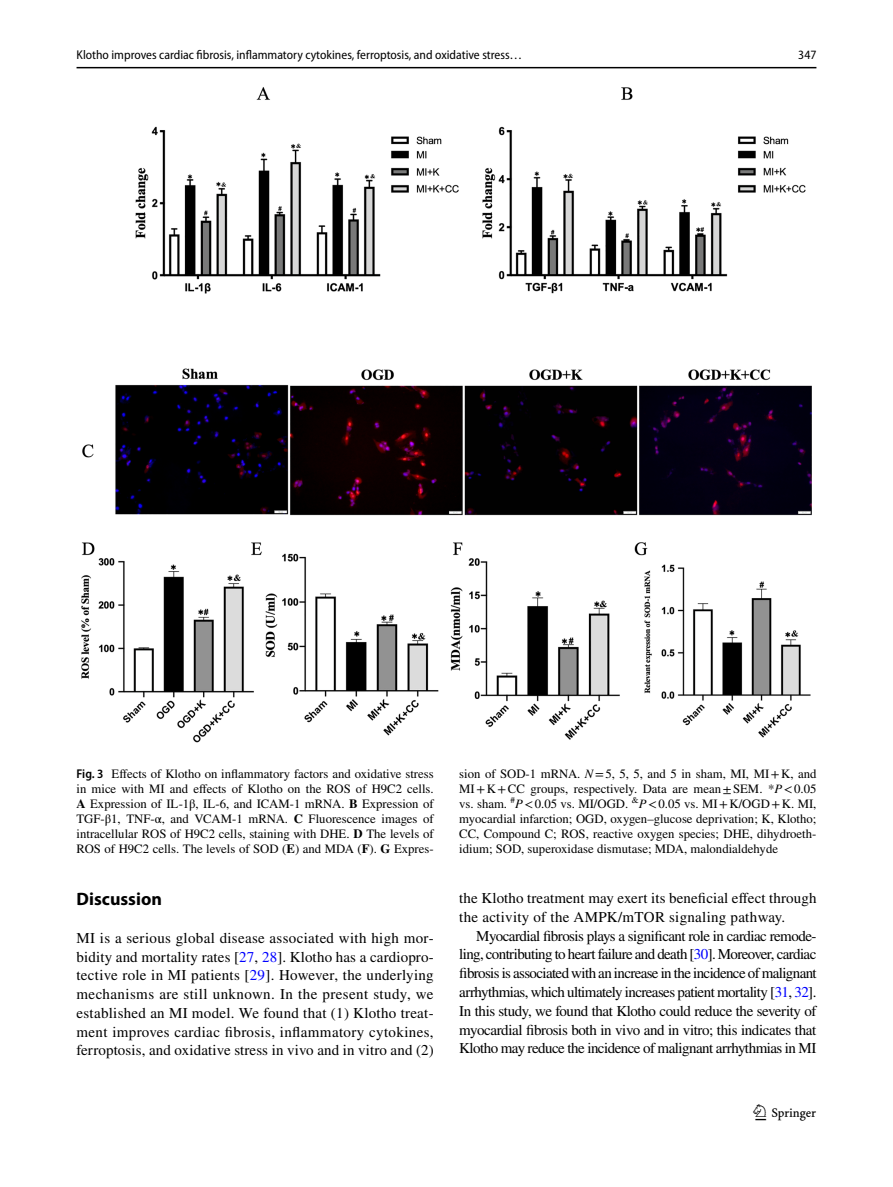
<style>
.page{position:relative;width:893px;height:1187px;background:#fff}
.page>*{position:absolute;margin:0;border:0;box-sizing:border-box;transform-origin:0 0}
.t1{font:22.5px "Springnew Regular 3";color:#000}
.t2{font:700 18px "Myriad Pro";color:#000}
.t3{font:15px/18.8px "STIX";letter-spacing:.005em;color:#000;text-align:justify}
.t4{font:12.75px/15px "STIX";color:#000;text-align:justify}
.t5{font:12.75px "Myriad Pro Semi Cn 3";color:#000}
.t6{font:semi-condensed 12.75px "Myriad Pro";color:#000}
.s1{font-family:"Myriad Pro";font-weight:600;font-stretch:semi-condensed}
.s2{font-weight:700}
.s3{font-style:italic}
.s4{color:#00f}
</style>
<div class="page">
<hr style="left:77px;top:67px;width:739px;height:1px;background:#000">
<img style="left:81px;top:87px;width:731px;height:655px">
<p class="t5" style="left:77px;top:48px;width:447px">Klotho improves cardiac fibrosis, inflammatory cytokines, ferroptosis, and oxidative stress…</p>
<p class="t6" style="left:798px;top:48px;width:20px">347</p>
<p class="t4" style="left:77px;top:767px;width:359px"><span class="s1">Fig. 3</span> Effects of Klotho on inflammatory factors and oxidative stress in mice with MI and effects of Klotho on the ROS of H9C2 cells.<br><span class="s2">A</span> Expression of IL-1β, IL-6, and ICAM-1 mRNA. <span class="s2">B</span> Expression of TGF-β1, TNF-α, and VCAM-1 mRNA. <span class="s2">C</span> Fluorescence images of intracellular ROS of H9C2 cells, staining with DHE. <span class="s2">D</span> The levels of ROS of H9C2 cells. The levels of SOD (<span class="s2">E</span>) and MDA (<span class="s2">F</span>). <span class="s2">G</span> Expres-</p>
<p class="t4" style="left:459px;top:766px;width:359px">sion of SOD-1 mRNA. <span class="s3">N</span>=5, 5, 5, and 5 in sham, MI, MI+K, and MI+K+CC groups, respectively. Data are mean±SEM. *<span class="s3">P</span>&lt;0.05 vs. sham. <sup>#</sup><span class="s3">P</span>&lt;0.05 vs. MI/OGD. <sup>&amp;</sup><span class="s3">P</span>&lt;0.05 vs. MI+K/OGD+K. MI, myocardial infarction; OGD, oxygen–glucose deprivation; K, Klotho; CC, Compound C; ROS, reactive oxygen species; DHE, dihydroeth&shy;idium; SOD, superoxidase dismutase; MDA, malondialdehyde</p>
<p class="t2" style="left:77px;top:887px;width:87px">Discussion</p>
<p class="t3" style="left:77px;top:929px;width:359px">MI is a serious global disease associated with high mor&shy;bidity and mortality rates [<span class="s4">27</span>, <span class="s4">28</span>]. Klotho has a cardiopro&shy;tective role in MI patients [<span class="s4">29</span>]. However, the underlying mechanisms are still unknown. In the present study, we established an MI model. We found that (1) Klotho treat&shy;ment improves cardiac fibrosis, inflammatory cytokines, ferroptosis, and oxidative stress in vivo and in vitro and (2)</p>
<p class="t3" style="left:459px;top:889px;width:359px">the Klotho treatment may exert its beneficial effect through the activity of the AMPK/mTOR signaling pathway.</p>
<p class="t3" style="left:459px;top:927px;width:359px;text-indent:17px">Myocardial fibrosis plays a significant role in cardiac remode&shy;ling, contributing to heart failure and death [<span class="s4">30</span>]. Moreover, cardiac fibrosis is associated with an increase in the incidence of malignant arrhythmias, which ultimately increases patient mortality [<span class="s4">31</span>, <span class="s4">32</span>].<br>In this study, we found that Klotho could reduce the severity of myocardial fibrosis both in vivo and in vitro; this indicates that Klotho may reduce the incidence of malignant arrhythmias in MI</p>
<h1 class="t1" style="left:755px;top:1104px;width:62px">1 3</h1>
</div>
